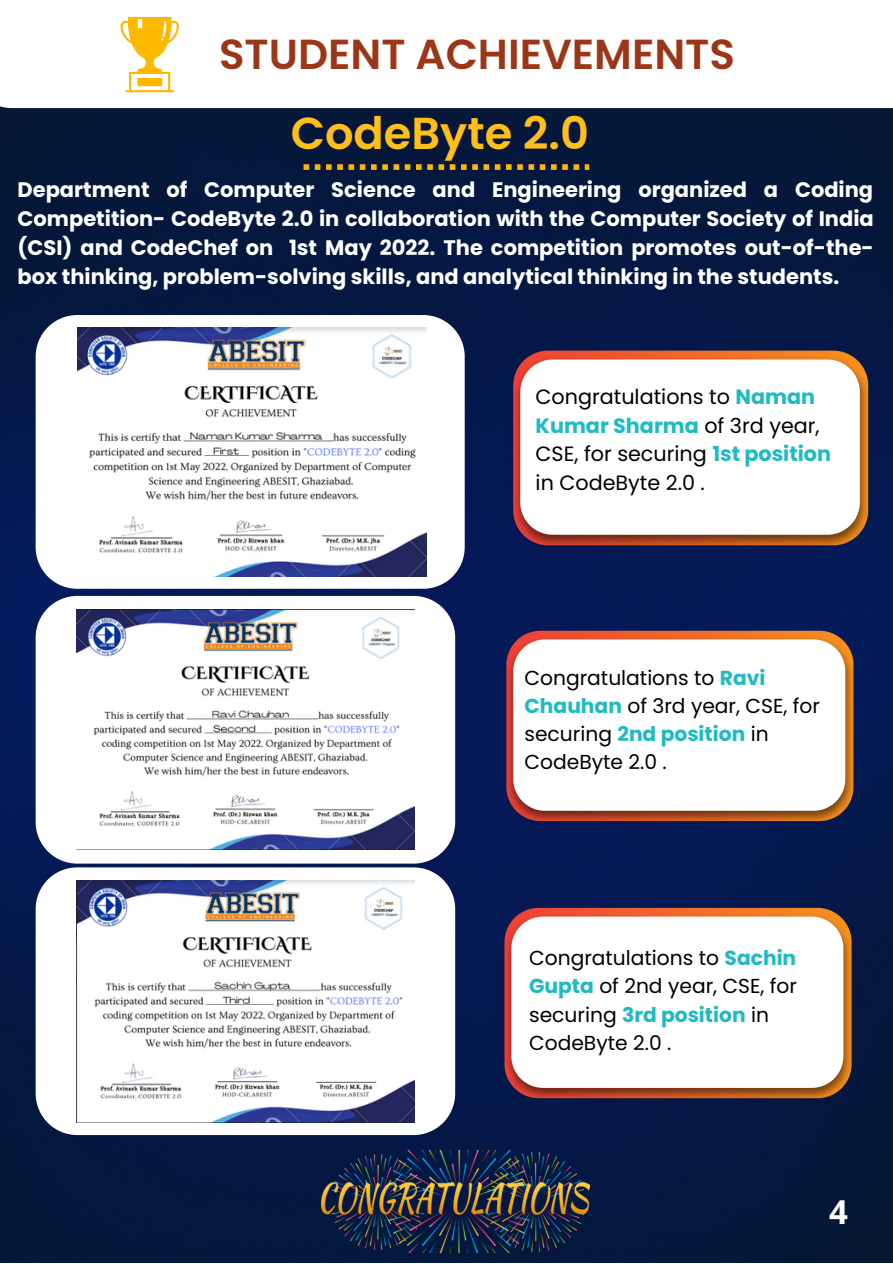
<style>
.page{position:relative;width:893px;height:1264px;background:#fff}
.page>*{position:absolute;margin:0;border:0;box-sizing:border-box;transform-origin:0 0}
.t1{font:600 44.7px "Poppins";color:#ffbf1a}
.t2{font:600 42px "Poppins";color:#9b3718}
.t3{font:700 33px "Open Sans";color:#fff}
.t4{font:700 21px/29.2px "Poppins";color:#fff;text-align:justify}
.t5{font:20.7px/28.8px "Poppins";color:#000}
.t6{font:20.25px/28px "Poppins";color:#000}
.s1{font-weight:700;color:#1fbac2}
</style>
<div class="page">
<img style="left:0;top:108px;width:892px;height:1154px">
<svg style="left:120px;top:17px;width:59px;height:75px"></svg>
<svg style="left:303px;top:164px;width:286px;height:6px;background:#7b631f"></svg>
<img style="left:508px;top:353px;width:365px;height:200px">
<svg style="left:520px;top:359px;width:339px;height:175px"></svg>
<svg style="left:36px;top:315px;width:428px;height:273px"></svg>
<img style="left:77px;top:328px;width:350px;height:248px">
<svg style="left:36px;top:596px;width:419px;height:267px"></svg>
<img style="left:502px;top:633px;width:356px;height:195px">
<svg style="left:513px;top:639px;width:332px;height:171px"></svg>
<img style="left:77px;top:610px;width:337px;height:239px">
<svg style="left:36px;top:867px;width:419px;height:267px"></svg>
<img style="left:76px;top:880px;width:338px;height:242px">
<img style="left:500px;top:910px;width:356px;height:195px">
<svg style="left:511px;top:916px;width:332px;height:171px"></svg>
<img style="left:322px;top:1150px;width:267px;height:102px">
<h2 class="t2" style="left:219px;top:25px;width:517px">STUDENT ACHIEVEMENTS</h2>
<h1 class="t1" style="left:291px;top:102px;width:300px">CodeByte 2.0</h1>
<p class="t4" style="left:18px;top:174px;width:857px">Department of Computer Science and Engineering organized a Coding Competition- CodeByte 2.0 in collaboration with the Computer Society of India (CSI) and CodeChef on 1st May 2022. The competition promotes out-of-the&shy;box thinking, problem-solving skills, and analytical thinking in the students.</p>
<p class="t5" style="left:535px;top:382px;width:297px">Congratulations to <span class="s1">Naman<br>Kumar Sharma</span> of 3rd year,<br>CSE, for securing <span class="s1">1st position </span>in CodeByte 2.0 .</p>
<p class="t6" style="left:524px;top:664px;width:297px">Congratulations to <span class="s1">Ravi<br>Chauhan</span> of 3rd year, CSE, for securing <span class="s1">2nd position</span> in<br>CodeByte 2.0 .</p>
<p class="t6" style="left:529px;top:944px;width:269px">Congratulations to <span class="s1">Sachin<br>Gupta</span> of 2nd year, CSE, for securing <span class="s1">3rd position</span> in<br>CodeByte 2.0 .</p>
<h3 class="t3" style="left:829px;top:1188px;width:20px">4</h3>
</div>
